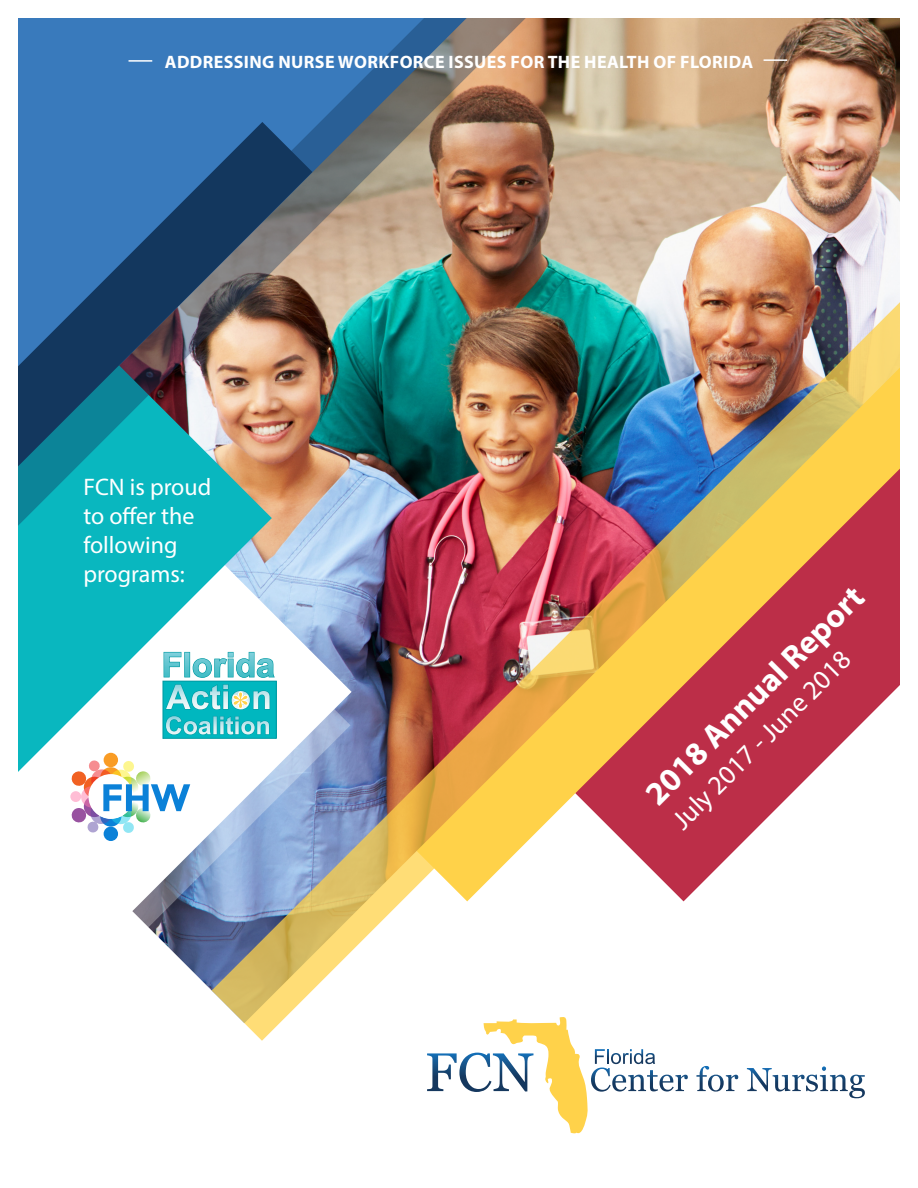
<style>
.page{position:relative;width:918px;height:1188px;background:#fff}
.page>*{position:absolute;margin:0;border:0;box-sizing:border-box;transform-origin:0 0}
.t1{font:700 33px "Myriad Pro";color:#fff}
.t2{font:27px "Myriad Pro";color:#fff}
.t3{font:24px/28.8px "Myriad Pro";color:#fff}
.t4{font:700 18px "Myriad Pro";letter-spacing:.02em;color:#fff}
</style>
<div class="page">
<img style="left:18px;top:18px;width:882px;height:1116px">
<p class="t4" style="left:165px;top:50px;width:590px">ADDRESSING NURSE WORKFORCE ISSUES FOR THE HEALTH OF FLORIDA</p>
<p class="t3" style="left:83px;top:472px;width:129px">FCN is proud to offer the following programs:</p>
<p class="t1" style="left:636px;top:784px;width:295px;rotate:-45deg">2018 Annual Report</p>
<p class="t2" style="left:665px;top:813px;width:241px;rotate:-45deg">July 2017 - June 2018</p>
</div>
